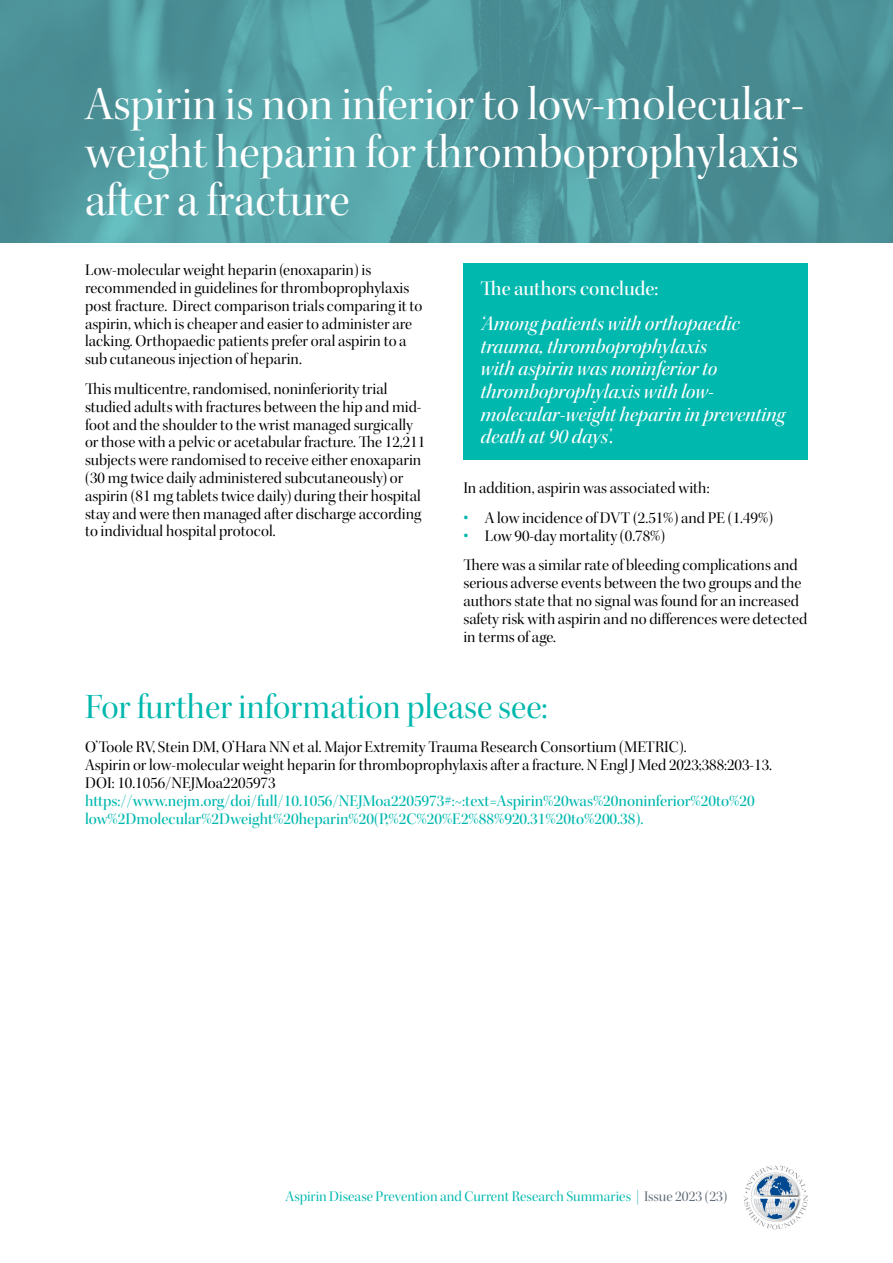
<style>
.page{position:relative;width:893px;height:1263px;background:#fff}
.page>*{position:absolute;margin:0;border:0;box-sizing:border-box;transform-origin:0 0}
.t1{font:48px/48px "Kepler Std Disp";color:#fff;text-align:justify}
.t2{font:36px "Kepler Std Disp";color:#00b8ae}
.t3{font:21px/22.6px "Kepler Std Medium It Disp";color:#fff}
.t4{font:21px "Kepler Std Medium Disp";color:#fff}
.t5{font:16.5px/17.9px "Kepler Std Disp";color:#000}
.t6{font:16.5px/17.9px "Kepler Std Medium Disp";color:#00b8ae}
.t7{font:15px "Kepler Std Disp";color:#00b8ae}
.s1{font-family:"Kepler Std Bold Disp";color:#00b8ae}
.s2{color:#6ac6c7}
.s3{color:#606c77}
</style>
<div class="page">
<svg style="left:744px;top:1165px;width:64px;height:64px"></svg>
<svg style="left:0;top:0;width:893px;height:242px;background:#50999e"></svg>
<div style="left:463px;top:264px;width:345px;height:196px;background:#00b8ae"></div>
<h1 class="t1" style="left:85px;top:81px;width:721px">Aspirin is non inferior to low-molecular&shy;weight heparin for thromboprophylaxis after a fracture</h1>
<p class="t5" style="left:85px;top:261px;width:339px">Low-molecular weight heparin (enoxaparin) is recommended in guidelines for thromboprophylaxis post fracture. Direct comparison trials comparing it to aspirin, which is cheaper and easier to administer are lacking. Orthopaedic patients prefer oral aspirin to a sub cutaneous injection of heparin.</p>
<p class="t5" style="left:85px;top:380px;width:342px">This multicentre, randomised, noninferiority trial studied adults with fractures between the hip and mid&shy;foot and the shoulder to the wrist managed surgically or those with a pelvic or acetabular fracture. The 12,211 subjects were randomised to receive either enoxaparin (30 mg twice daily administered subcutaneously) or aspirin (81 mg tablets twice daily) during their hospital stay and were then managed after discharge according to individual hospital protocol.</p>
<p class="t4" style="left:480px;top:277px;width:179px">The authors conclude:</p>
<p class="t3" style="left:480px;top:312px;width:306px">‘Among patients with orthopaedic trauma, thromboprophylaxis<br>with aspirin was noninferior to thromboprophylaxis with low&shy;molecular-weight heparin in preventing death at 90 days’.</p>
<p class="t5" style="left:463px;top:479px;width:247px">In addition, aspirin was associated with:</p>
<p class="t5" style="left:463px;top:509px;width:311px"><span class="s1">•</span> A low incidence of DVT (2.51%) and PE (1.49%)</p>
<p class="t5" style="left:463px;top:521px;width:336px;line-height:29.8px"><span class="s1">•</span> Low 90-day mortality (0.78%)<br>There was a similar rate of bleeding complications and</p>
<p class="t5" style="left:463px;top:574px;width:345px">serious adverse events between the two groups and the authors state that no signal was found for an increased safety risk with aspirin and no differences were detected in terms of age.</p>
<h2 class="t2" style="left:85px;top:686px;width:464px">For further information please see:</h2>
<p class="t5" style="left:85px;top:739px;width:688px">O’Toole RV, Stein DM, O’Hara NN et al. Major Extremity Trauma Research Consortium (METRIC).<br>Aspirin or low-molecular weight heparin for thromboprophylaxis after a fracture. N Engl J Med 2023;388:203-13.<br>DOI: 10.1056/NEJMoa2205973</p>
<p class="t6" style="left:85px;top:792px;width:671px">https://www.nejm.org/doi/full/10.1056/NEJMoa2205973#:~:text=Aspirin%20was%20noninferior%20to%20 low%2Dmolecular%2Dweight%20heparin%20(P,%2C%20%E2%88%920.31%20to%200.38).</p>
<p class="t7" style="left:286px;top:1188px;width:443px">Aspirin Disease Prevention and Current Research Summaries <span class="s2">|</span> <span class="s3">Issue 2023 (23)</span></p>
</div>
